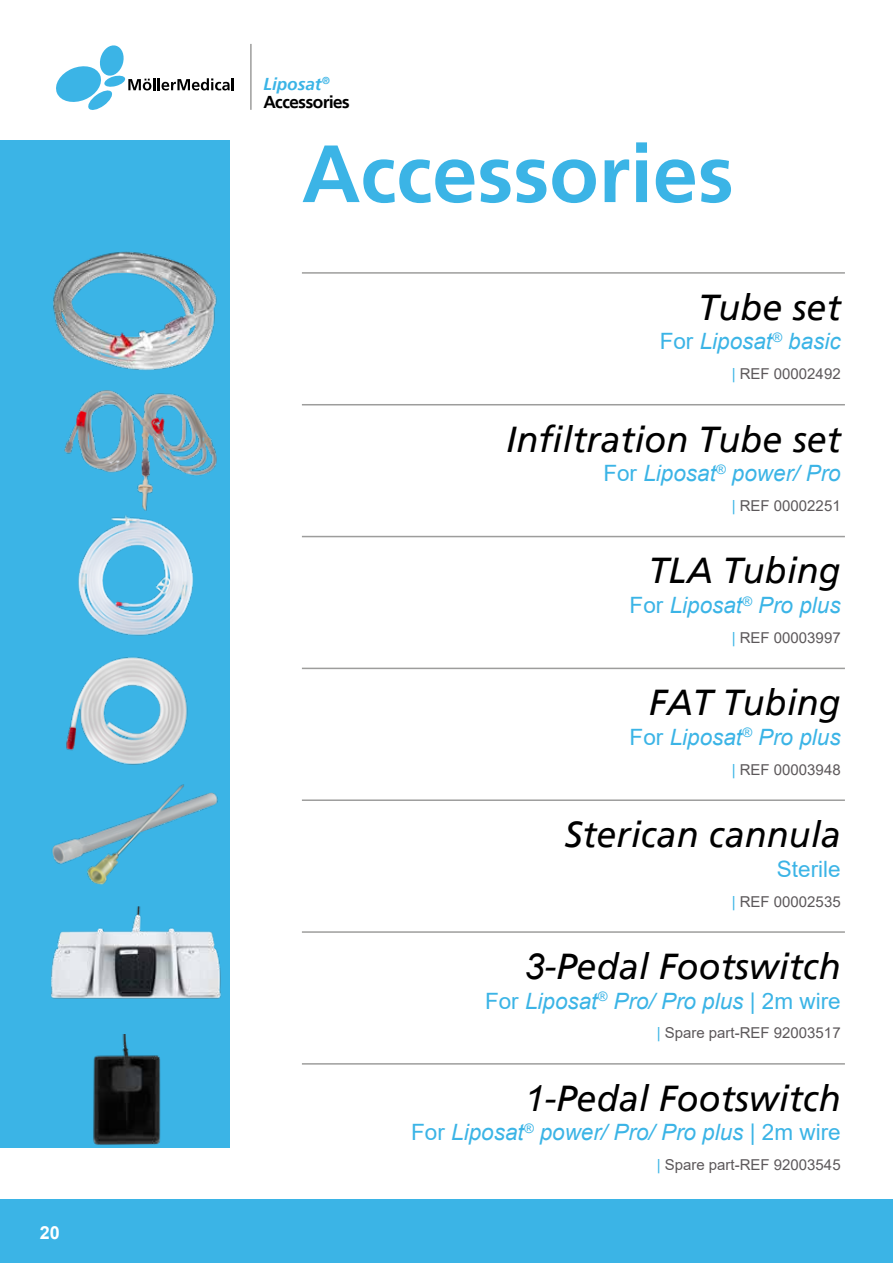
<style>
.page{position:relative;width:893px;height:1263px;background:#fff}
.page>*{position:absolute;margin:0;border:0;box-sizing:border-box;transform-origin:0 0}
.t1{font:700 81px "Frutiger Linotype";color:#3bb4e6}
.t2{font:italic 36px "Frutiger Linotype";color:#000}
.t3{font:italic 22.5px "Arial";color:#3bb4e6}
.t4{font:22.5px "Arial";color:#3bb4e6}
.t5{font:700 18px "Arial";color:#fff}
.t6{font:700 17.25px/18px "Frutiger Linotype";letter-spacing:-.03em;color:#000}
.t7{font:15px "Arial";color:#5c585a}
.s1{font-style:italic;color:#3bb4e6}
.s2{font-style:normal}
.s3{color:#3bb4e6}
.s4{font-family:"Arial"}
</style>
<div class="page">
<div style="left:0;top:1199px;width:893px;height:64px;background:#3bb4e6"></div>
<div style="left:0;top:140px;width:230px;height:1008px;background:#3bb4e6"></div>
<hr style="left:302px;top:272px;width:543px;height:2px;background:#9d9d9c">
<hr style="left:302px;top:404px;width:543px;height:1px;background:#9d9d9c">
<hr style="left:302px;top:536px;width:543px;height:1px;background:#9d9d9c">
<hr style="left:302px;top:668px;width:543px;height:1px;background:#9d9d9c">
<hr style="left:302px;top:799px;width:543px;height:2px;background:#9d9d9c">
<hr style="left:302px;top:931px;width:543px;height:2px;background:#9d9d9c">
<hr style="left:302px;top:1063px;width:543px;height:1px;background:#9d9d9c">
<img style="left:53px;top:251px;width:164px;height:120px">
<img style="left:64px;top:390px;width:153px;height:117px">
<img style="left:78px;top:507px;width:116px;height:129px">
<img style="left:78px;top:657px;width:108px;height:41px">
<img style="left:51px;top:978px;width:170px;height:21px">
<img style="left:93px;top:1034px;width:68px;height:111px">
<img style="left:51px;top:698px;width:170px;height:280px">
<hr style="left:250px;top:44px;width:2px;height:66px;background:#9d9d9c">
<svg style="left:56px;top:45px;width:178px;height:65px"></svg>
<p class="t5" style="left:40px;top:1220px;width:22px">20</p>
<p class="t6" style="left:263px;top:75px;width:88px"><span class="s1">Liposat</span><sup>®<br></sup>Accessories</p>
<h1 class="t1" style="left:302px;top:125px;width:433px">Accessories</h1>
<h2 class="t2" style="left:699px;top:286px;width:144px">Tube set</h2>
<p class="t3" style="left:660px;top:327px;width:182px"><span class="s2">For</span> Liposat<sup>®</sup> basic</p>
<p class="t7" style="left:732px;top:364px;width:110px"><span class="s3">|</span> REF 00002492</p>
<h2 class="t2" style="left:507px;top:418px;width:336px">Infiltration Tube set</h2>
<p class="t3" style="left:603px;top:459px;width:239px"><span class="s2">For</span> Liposat<sup>®</sup> power/ Pro</p>
<p class="t7" style="left:732px;top:495px;width:110px"><span class="s3">|</span> REF 00002251</p>
<h2 class="t2" style="left:649px;top:550px;width:194px">TLA Tubing</h2>
<p class="t3" style="left:630px;top:591px;width:213px"><span class="s2">For</span> Liposat<sup>®</sup> Pro plus</p>
<p class="t7" style="left:732px;top:627px;width:110px"><span class="s3">|</span> REF 00003997</p>
<h2 class="t2" style="left:649px;top:682px;width:194px">FAT Tubing</h2>
<p class="t3" style="left:630px;top:722px;width:213px"><span class="s2">For</span> Liposat<sup>®</sup> Pro plus</p>
<p class="t7" style="left:732px;top:759px;width:110px"><span class="s3">|</span> REF 00003948</p>
<h2 class="t2" style="left:565px;top:813px;width:278px">Sterican cannula</h2>
<p class="t4" style="left:777px;top:853px;width:65px">Sterile</p>
<p class="t7" style="left:732px;top:891px;width:110px"><span class="s3">|</span> REF 00002535</p>
<h2 class="t2" style="left:525px;top:945px;width:318px"><span class="s4">3</span>-Pedal Footswitch</h2>
<p class="t3" style="left:485px;top:986px;width:357px"><span class="s2">For</span> Liposat<sup>®</sup> Pro/ Pro plus <span class="s2">| 2m wire</span></p>
<p class="t7" style="left:657px;top:1023px;width:185px"><span class="s3">|</span> Spare part-REF 92003517</p>
<h2 class="t2" style="left:525px;top:1077px;width:318px"><span class="s4">1</span>-Pedal Footswitch</h2>
<p class="t3" style="left:411px;top:1118px;width:431px"><span class="s2">For</span> Liposat<sup>®</sup> power/ Pro/ Pro plus <span class="s2">| 2m wire</span></p>
<p class="t7" style="left:657px;top:1154px;width:185px"><span class="s3">|</span> Spare part-REF 92003545</p>
</div>
